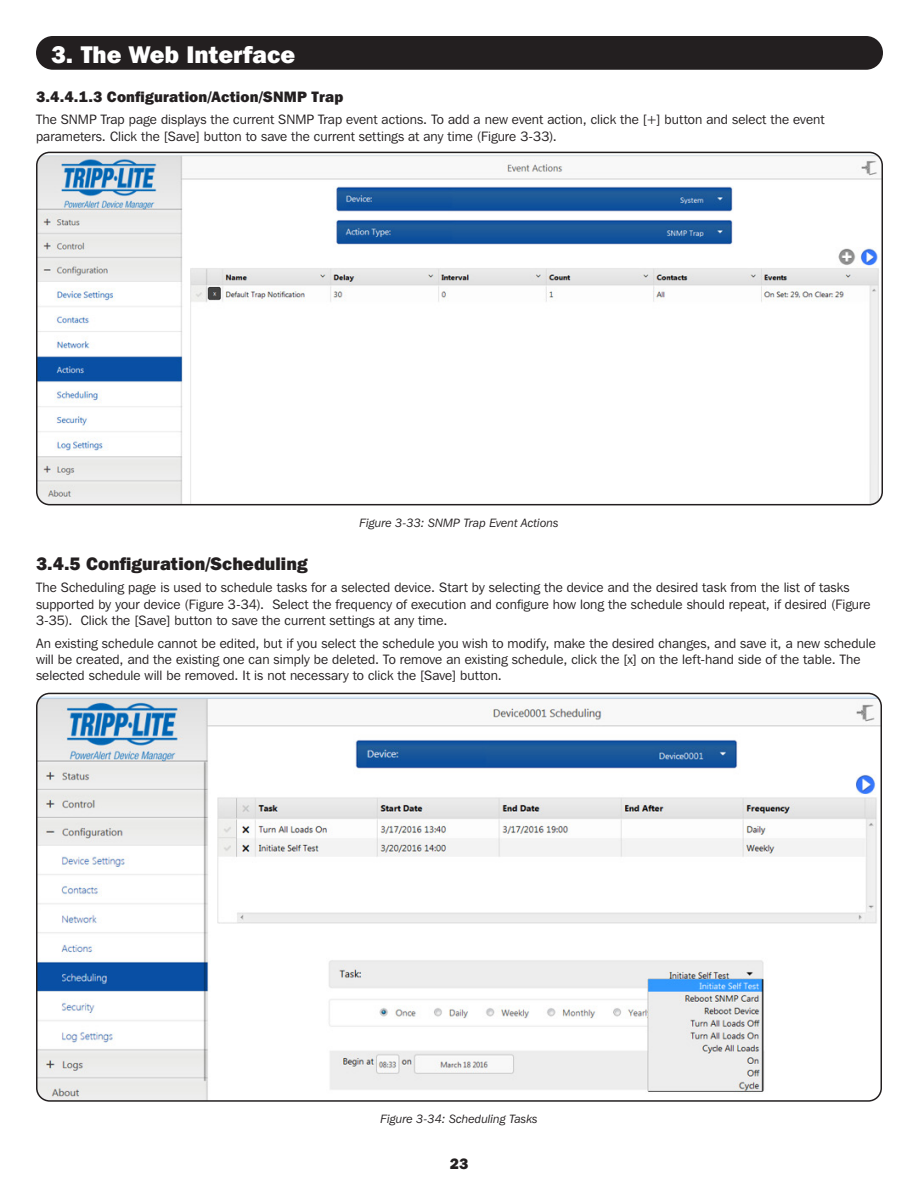
<style>
.page{position:relative;width:918px;height:1188px;background:#fff}
.page>*{position:absolute;margin:0;border:0;box-sizing:border-box;transform-origin:0 0}
.t1{font:800 24px "Franklin Gothic IT Cby BT";color:#fff}
.t2{font:800 18px "Franklin Gothic IT Cby BT";letter-spacing:.005em;color:#231f20}
.t3{font:800 15px "Franklin Gothic IT Cby BT";letter-spacing:.01em;color:#231f20}
.t4{font:13.5px/16.2px "Franklin Gothic IT Cby BT";letter-spacing:.005em;color:#231f20}
.t5{font:italic 12px "Franklin Gothic IT Cby BT";letter-spacing:.01em;color:#231f20}
</style>
<div class="page">
<div style="left:36px;top:36px;width:847px;height:34px;background:#231f20;border-radius:17px"></div>
<img style="left:37px;top:152px;width:845px;height:353px">
<div style="left:36px;top:152px;width:847px;height:353px;border:2px solid #231f20;border-radius:13px"></div>
<img style="left:37px;top:693px;width:844px;height:406px">
<div style="left:36px;top:693px;width:846px;height:409px;border:2px solid #231f20;border-radius:13px"></div>
<p class="t1" style="left:51px;top:39px;width:246px">3. The Web Interface</p>
<p class="t3" style="left:36px;top:87px;width:309px">3.4.4.1.3 Configuration/Action/SNMP Trap</p>
<p class="t4" style="left:36px;top:111px;width:790px">The SNMP Trap page displays the current SNMP Trap event actions. To add a new event action, click the [+] button and select the event parameters. Click the [Save] button to save the current settings at any time (Figure 3-33).</p>
<p class="t5" style="left:360px;top:515px;width:200px">Figure 3-33: SNMP Trap Event Actions</p>
<p class="t2" style="left:36px;top:552px;width:273px">3.4.5 Configuration/Scheduling</p>
<p class="t4" style="left:36px;top:579px;width:836px">The Scheduling page is used to schedule tasks for a selected device. Start by selecting the device and the desired task from the list of tasks supported by your device (Figure 3-34). Select the frequency of execution and configure how long the schedule should repeat, if desired (Figure<br>3-35). Click the [Save] button to save the current settings at any time.</p>
<p class="t4" style="left:36px;top:635px;width:841px">An existing schedule cannot be edited, but if you select the schedule you wish to modify, make the desired changes, and save it, a new schedule will be created, and the existing one can simply be deleted. To remove an existing schedule, click the [x] on the left-hand side of the table. The selected schedule will be removed. It is not necessary to click the [Save] button.</p>
<p class="t5" style="left:381px;top:1111px;width:158px">Figure 3-34: Scheduling Tasks</p>
<p class="t3" style="left:450px;top:1154px;width:20px">23</p>
</div>
